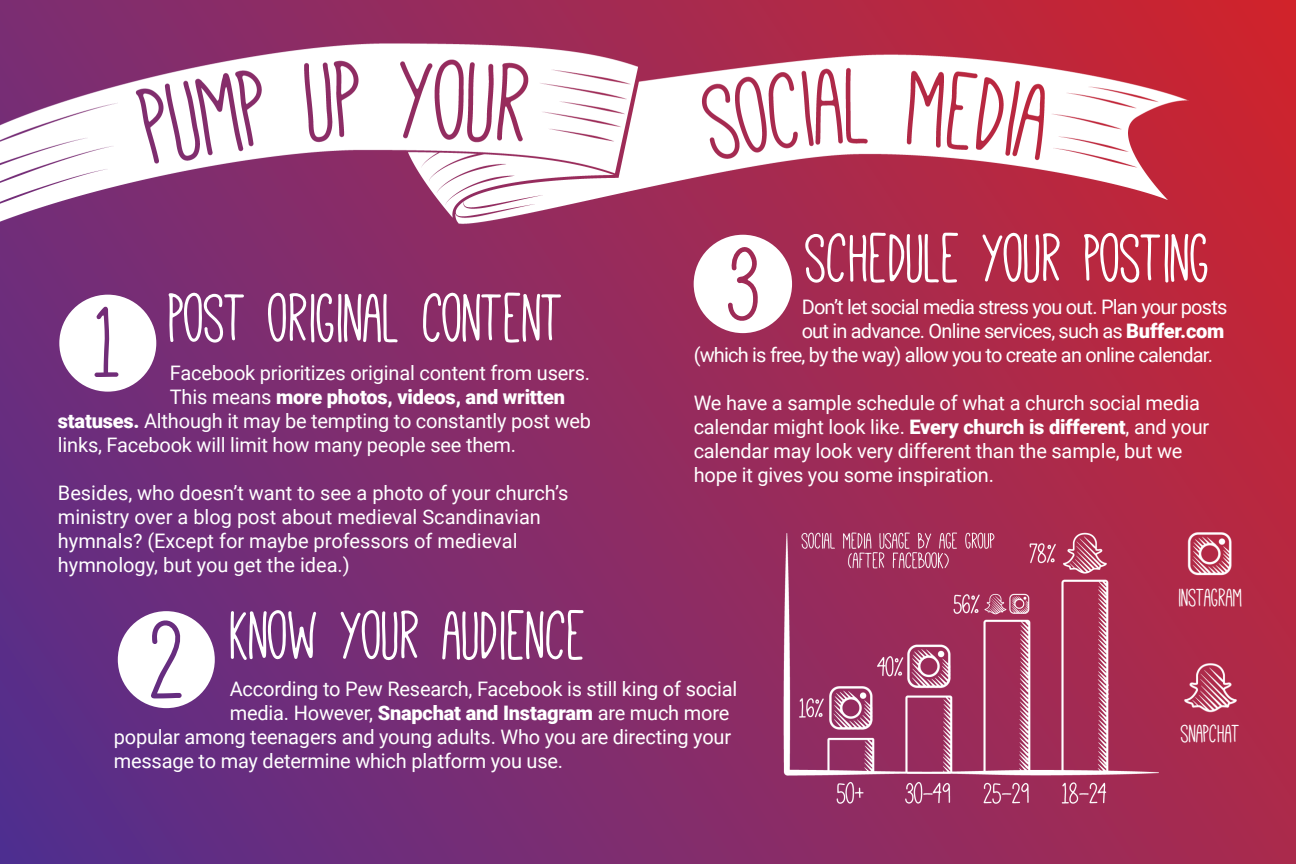
<style>
.page{position:relative;width:1296px;height:864px;background:#fff}
.page>*{position:absolute;margin:0;border:0;box-sizing:border-box;transform-origin:0 0}
.t1{font:76px "Mathlete Bulky";color:#fff}
.t2{font:28px "Mathlete Bulky";color:#fff}
.t3{font:20px/24px "Roboto";letter-spacing:-.01em;color:#fff}
.t4{font:20px "Roboto";letter-spacing:-.04em;color:#fff}
.t5{font:900 20px "Roboto";letter-spacing:-.01em;color:#fff}
.s1{font-weight:900}
.s2{font-weight:400}
</style>
<div class="page">
<div style="left:0;top:0;width:1296px;height:864px;background:linear-gradient(to right,#5d2e88,#b82942)"></div>
<img style="left:0;top:0;width:1287px;height:392px">
<svg style="left:59px;top:295px;width:97px;height:97px"></svg>
<svg style="left:118px;top:611px;width:97px;height:97px"></svg>
<img style="left:766px;top:522px;width:400px;height:296px">
<img style="left:1177px;top:522px;width:67px;height:68px">
<img style="left:1177px;top:654px;width:67px;height:67px">
<h1 class="t1" style="left:806px;top:221px;width:405px">SCHEDULE YOUR POSTING</h1>
<p class="t4" style="left:802px;top:295px;width:427px">Don’t let social media stress you out. Plan your posts</p>
<p class="t4" style="left:802px;top:319px;width:424px">out in advance. Online services, such as <span class="s1">Buffer.com</span></p>
<p class="t4" style="left:694px;top:343px;width:521px">(which is free, by the way) allow you to create an online calendar.</p>
<p class="t3" style="left:694px;top:391px;width:517px">We have a sample schedule of what a church social media calendar might look like. <span class="s1">Every church is different</span>, and your calendar may look very different than the sample, but we hope it gives you some inspiration.</p>
<h1 class="t1" style="left:170px;top:281px;width:395px">POST ORIGINAL CONTENT</h1>
<p class="t3" style="left:170px;top:361px;width:422px">Facebook prioritizes original content from users.</p>
<p class="t5" style="left:170px;top:385px;width:397px"><span class="s2">This means</span> more photos, videos, and written</p>
<p class="t3" style="left:58px;top:409px;width:535px"><span class="s1">statuses.</span> Although it may be tempting to constantly post web</p>
<p class="t3" style="left:58px;top:433px;width:460px">links, Facebook will limit how many people see them.</p>
<p class="t3" style="left:58px;top:481px;width:512px">Besides, who doesn’t want to see a photo of your church’s ministry over a blog post about medieval Scandinavian hymnals? (Except for maybe professors of medieval hymnology, but you get the idea.)</p>
<h1 class="t1" style="left:230px;top:599px;width:358px">KNOW YOUR AUDIENCE</h1>
<p class="t3" style="left:230px;top:677px;width:509px">According to Pew Research, Facebook is still king of social</p>
<p class="t3" style="left:230px;top:701px;width:501px">media. However, <span class="s1">Snapchat and Instagram</span> are much more</p>
<p class="t3" style="left:114px;top:725px;width:619px">popular among teenagers and young adults. Who you are directing your</p>
<p class="t3" style="left:114px;top:749px;width:451px">message to may determine which platform you use.</p>
<h2 class="t2" style="left:1179px;top:584px;width:65px">INSTAGRAM</h2>
<h2 class="t2" style="left:1181px;top:719px;width:60px">SNAPCHAT</h2>
</div>
